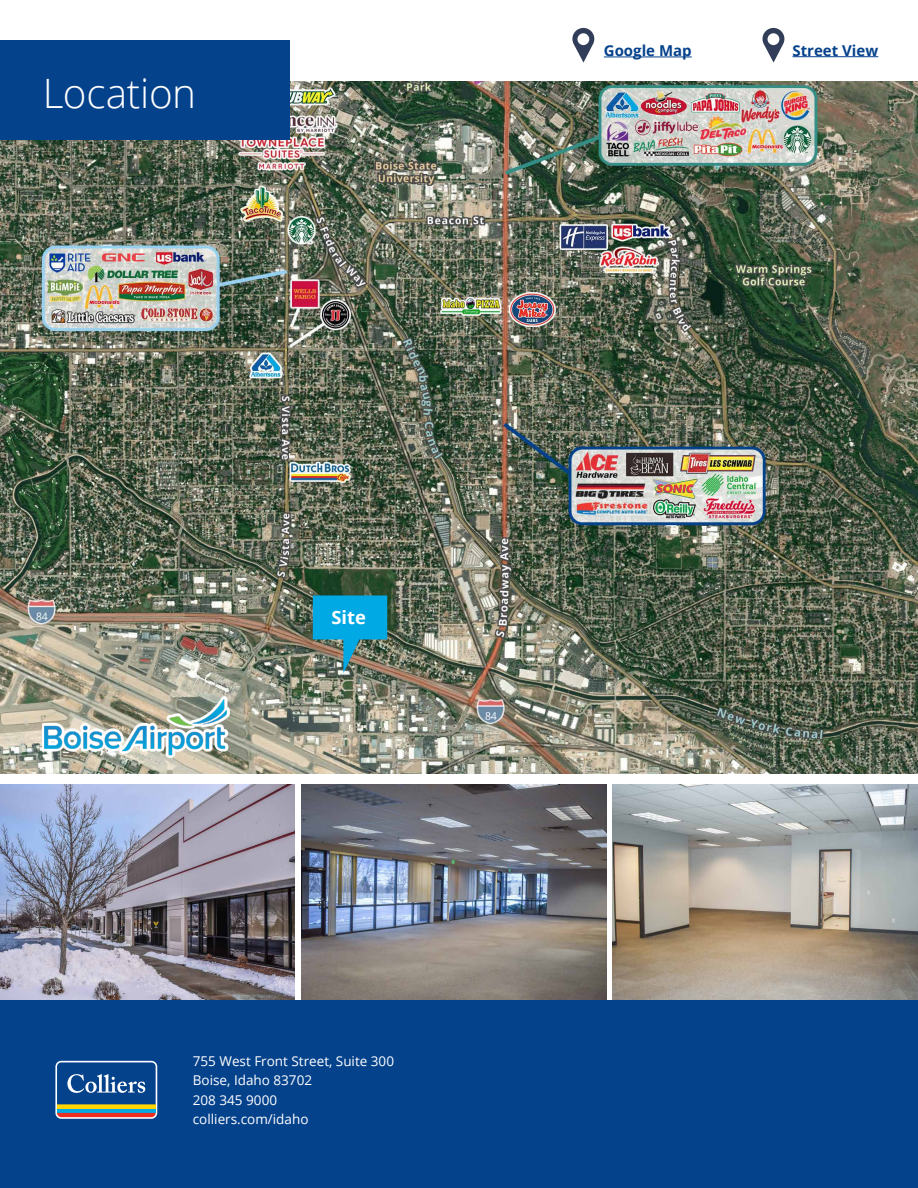
<style>
.page{position:relative;width:918px;height:1188px;background:#fff}
.page>*{position:absolute;margin:0;border:0;box-sizing:border-box;transform-origin:0 0}
.t1{font:300 40.5px "Open Sans";letter-spacing:-.01em;color:#fff}
.t2{font:700 18.3px "Open Sans";color:#fff}
.t3{font:700 15px "Open Sans";color:#05428c}
.t4{font:13.5px/19.5px "Open Sans";color:#fff}
</style>
<div class="page">
<img style="left:0;top:785px;width:295px;height:215px">
<img style="left:301px;top:785px;width:305px;height:215px">
<img style="left:613px;top:785px;width:305px;height:215px">
<img style="left:0;top:82px;width:918px;height:691px">
<div style="left:0;top:1000px;width:918px;height:188px;background:#05428c"></div>
<svg style="left:55px;top:1061px;width:102px;height:58px"></svg>
<svg style="left:57px;top:1109px;width:99px;height:4px"></svg>
<div style="left:57px;top:1104px;width:99px;height:5px;background:#fed503"></div>
<svg style="left:57px;top:1113px;width:99px;height:4px"></svg>
<svg style="left:57px;top:1062px;width:99px;height:42px"></svg>
<hr style="left:604px;top:57px;width:88px;height:1px;background:#05428c">
<svg style="left:572px;top:28px;width:22px;height:35px"></svg>
<hr style="left:792px;top:56px;width:86px;height:1px;background:#05428c">
<svg style="left:762px;top:28px;width:22px;height:35px"></svg>
<img style="left:40px;top:696px;width:191px;height:62px">
<div style="left:0;top:40px;width:289px;height:100px;background:#05428c"></div>
<img style="left:313px;top:595px;width:74px;height:78px">
<p class="t1" style="left:43px;top:66px;width:155px">Location</p>
<p class="t2" style="left:332px;top:605px;width:36px">Site</p>
<p class="t4" style="left:193px;top:1051px;width:203px">755 West Front Street, Suite 300<br>Boise, Idaho 83702</p>
<p class="t4" style="left:193px;top:1090px;width:86px">208 345 9000</p>
<p class="t4" style="left:193px;top:1109px;width:117px">colliers.com/idaho</p>
<p class="t3" style="left:604px;top:40px;width:89px">Google Map</p>
<p class="t3" style="left:792px;top:40px;width:87px">Street View</p>
</div>
